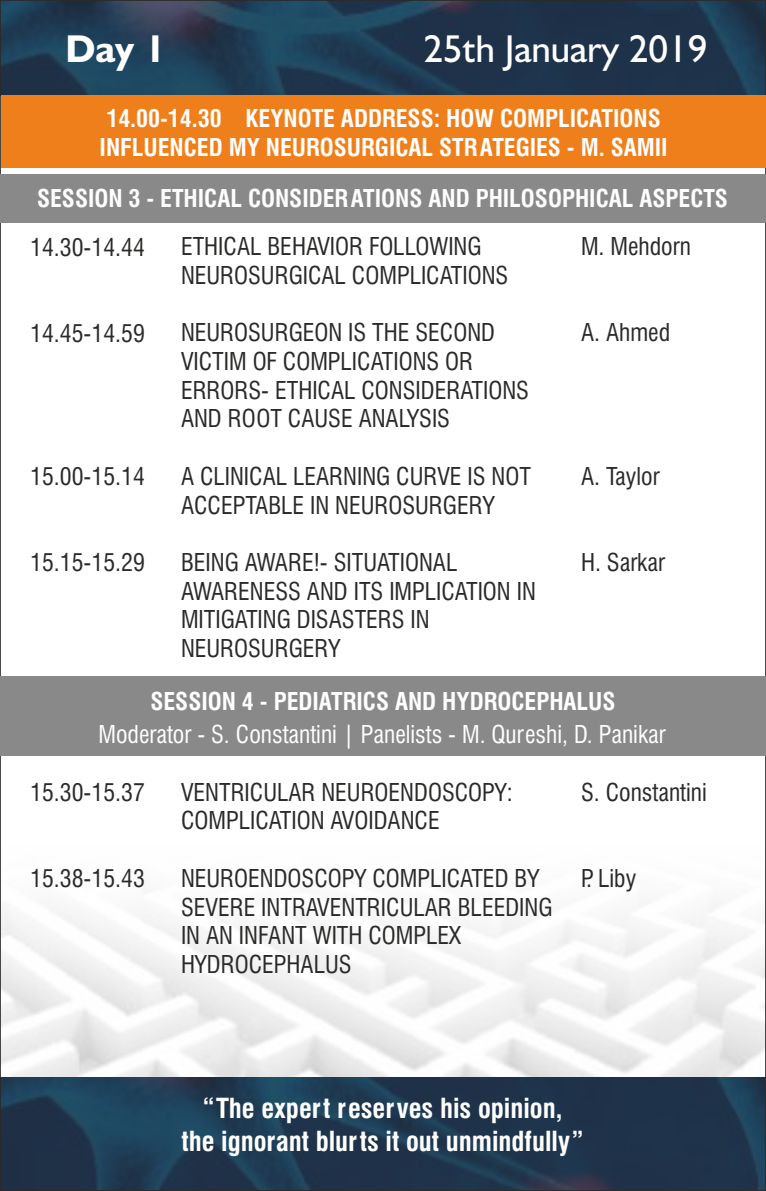
<style>
.page{position:relative;width:766px;height:1191px;background:#fff}
.page>*{position:absolute;margin:0;border:0;box-sizing:border-box;transform-origin:0 0}
.t1{font:39px "Humanist 521 BT";color:#fefefe}
.t2{font:700 39px "Humanist 521 BT";color:#fefefe}
.t3{font:700 condensed 27px/32.4px "Halvett";color:#fefefe;text-align:center}
.t4{font:24px/28.8px "Halvett Condensed";color:#2b2a29}
.t5{font:700 condensed 24px/28.8px "Halvett";color:#fefefe}
.t6{font:24px "Halvett Condensed";color:#fefefe}
</style>
<div class="page">
<img style="left:3px;top:3px;width:759px;height:93px">
<img style="left:3px;top:1077px;width:759px;height:111px">
<div style="left:0;top:174px;width:765px;height:49px;background:#898989"></div>
<div style="left:0;top:676px;width:765px;height:80px;background:#898989"></div>
<div style="left:1px;top:96px;width:764px;height:72px;background:#ef7f1a"></div>
<h1 class="t2" style="left:65px;top:32px;width:102px">Day 1</h1>
<h1 class="t1" style="left:423px;top:32px;width:285px">25th January 2019</h1>
<p class="t5" style="left:100px;top:104px;width:569px">14.00-14.30 KEYNOTE ADDRESS: HOW COMPLICATIONS<br>INFLUENCED MY NEUROSURGICAL STRATEGIES - M. SAMII</p>
<p class="t5" style="left:37px;top:184px;width:692px">SESSION 3 - ETHICAL CONSIDERATIONS AND PHILOSOPHICAL ASPECTS</p>
<p class="t4" style="left:30px;top:232px;width:116px">14.30-14.44</p>
<p class="t4" style="left:30px;top:318px;width:116px">14.45-14.59</p>
<p class="t4" style="left:30px;top:462px;width:116px">15.00-15.14</p>
<p class="t4" style="left:30px;top:548px;width:116px">15.15-15.29</p>
<p class="t4" style="left:181px;top:232px;width:329px">ETHICAL BEHAVIOR FOLLOWING<br>NEUROSURGICAL COMPLICATIONS</p>
<p class="t4" style="left:181px;top:318px;width:349px">NEUROSURGEON IS THE SECOND<br>VICTIM OF COMPLICATIONS OR<br>ERRORS- ETHICAL CONSIDERATIONS<br>AND ROOT CAUSE ANALYSIS</p>
<p class="t4" style="left:181px;top:462px;width:351px">A CLINICAL LEARNING CURVE IS NOT<br>ACCEPTABLE IN NEUROSURGERY</p>
<p class="t4" style="left:181px;top:548px;width:356px">BEING AWARE!- SITUATIONAL<br>AWARENESS AND ITS IMPLICATION IN<br>MITIGATING DISASTERS IN<br>NEUROSURGERY</p>
<p class="t4" style="left:581px;top:232px;width:111px">M. Mehdorn</p>
<p class="t4" style="left:581px;top:318px;width:90px">A. Ahmed</p>
<p class="t4" style="left:581px;top:462px;width:80px">A. Taylor</p>
<p class="t4" style="left:581px;top:548px;width:85px">H. Sarkar</p>
<p class="t5" style="left:150px;top:686px;width:466px">SESSION 4 - PEDIATRICS AND HYDROCEPHALUS</p>
<p class="t6" style="left:98px;top:719px;width:568px">Moderator - S. Constantini | Panelists - M. Qureshi, D. Panikar</p>
<p class="t4" style="left:30px;top:778px;width:116px">15.30-15.37</p>
<p class="t4" style="left:30px;top:864px;width:116px">15.38-15.43</p>
<p class="t4" style="left:181px;top:777px;width:333px">VENTRICULAR NEUROENDOSCOPY:<br>COMPLICATION AVOIDANCE</p>
<p class="t4" style="left:181px;top:863px;width:373px">NEUROENDOSCOPY COMPLICATED BY<br>SEVERE INTRAVENTRICULAR BLEEDING<br>IN AN INFANT WITH COMPLEX<br>HYDROCEPHALUS</p>
<p class="t4" style="left:581px;top:777px;width:127px">S. Constantini</p>
<p class="t4" style="left:581px;top:863px;width:57px">P. Liby</p>
<p class="t3" style="left:181px;top:1092px;width:404px">“The expert reserves his opinion,<br>the ignorant blurts it out unmindfully”</p>
</div>
